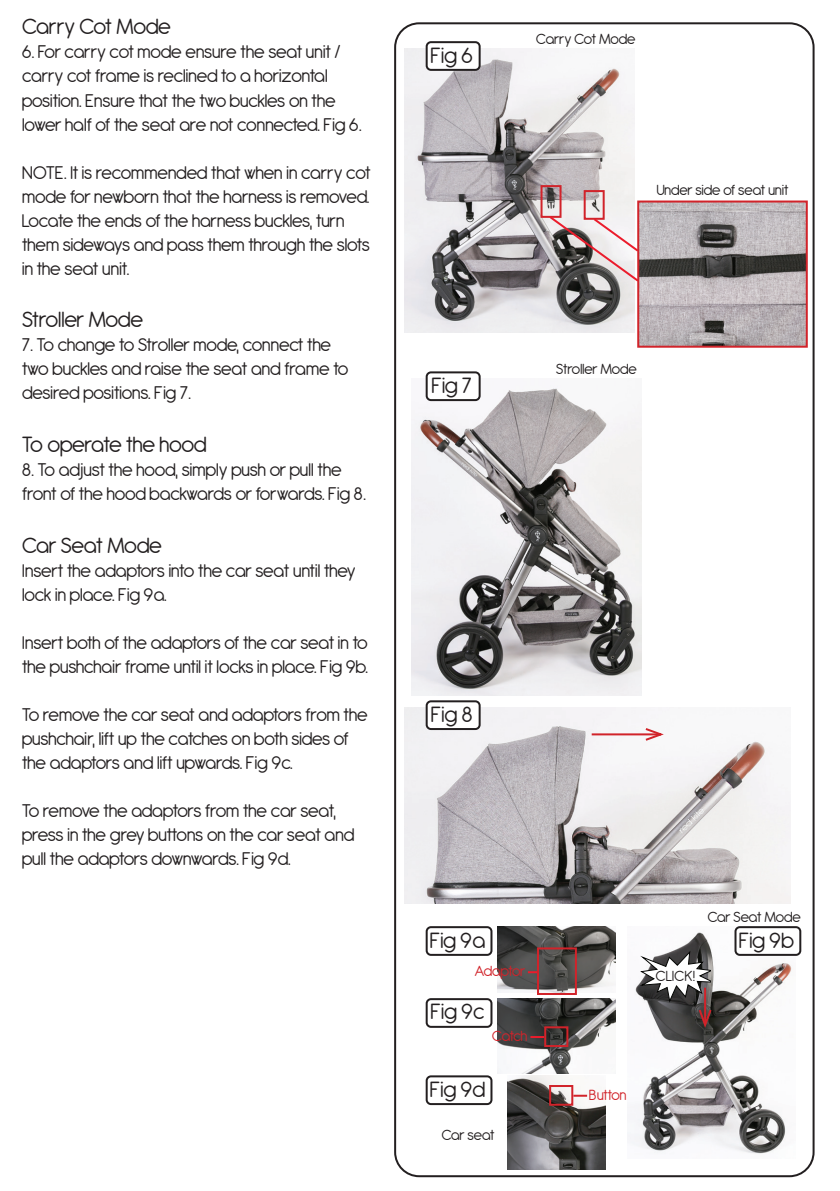
<style>
.page{position:relative;width:840px;height:1191px;background:#fff}
.page>*{position:absolute;margin:0;border:0;box-sizing:border-box;transform-origin:0 0}
.t1{font:24px "Antipasto";letter-spacing:-.04em;color:#231f20}
.t2{font:20px/24px "Antipasto";letter-spacing:-.04em;color:#231f20}
.t3{font:16px "Antipasto";letter-spacing:-.04em;color:#231f20}
.t4{font:16px "Antipasto";letter-spacing:-.045em;color:#d1232a}
</style>
<div class="page">
<img style="left:404px;top:48px;width:230px;height:284px">
<img style="left:404px;top:707px;width:386px;height:196px">
<img style="left:411px;top:378px;width:230px;height:317px">
<div style="left:426px;top:42px;width:53px;height:28px;background:#fff;border-radius:4px"></div>
<div style="left:425px;top:41px;width:55px;height:30px;border:2px solid #231f20;border-radius:4px"></div>
<div style="left:426px;top:701px;width:53px;height:28px;background:#fff;border-radius:4px"></div>
<div style="left:425px;top:700px;width:55px;height:30px;border:2px solid #231f20;border-radius:4px"></div>
<div style="left:426px;top:372px;width:53px;height:28px;background:#fff;border-radius:4px"></div>
<div style="left:425px;top:371px;width:55px;height:30px;border:2px solid #231f20;border-radius:4px"></div>
<div style="left:540px;top:185px;width:21px;height:33px;border:2px solid #d1232a"></div>
<div style="left:583px;top:190px;width:21px;height:30px;border:2px solid #d1232a"></div>
<svg style="left:547px;top:214px;width:90px;height:69px"></svg>
<img style="left:640px;top:203px;width:164px;height:142px">
<div style="left:637px;top:200px;width:170px;height:148px;border:2px solid #d1232a"></div>
<hr style="left:591px;top:733px;width:69px;height:2px;background:#d1232a">
<svg style="left:643px;top:726px;width:23px;height:16px"></svg>
<img style="left:497px;top:926px;width:117px;height:66px">
<img style="left:627px;top:932px;width:165px;height:222px">
<img style="left:497px;top:998px;width:117px;height:75px">
<img style="left:507px;top:1075px;width:98px;height:94px">
<div style="left:425px;top:926px;width:67px;height:30px;border:2px solid #231f20;border-radius:4px"></div>
<div style="left:735px;top:927px;width:64px;height:28px;background:#fff;border-radius:4px"></div>
<div style="left:734px;top:926px;width:66px;height:30px;border:2px solid #231f20;border-radius:4px"></div>
<div style="left:425px;top:998px;width:67px;height:29px;border:2px solid #231f20;border-radius:4px"></div>
<div style="left:425px;top:1075px;width:67px;height:30px;border:2px solid #231f20;border-radius:4px"></div>
<div style="left:536px;top:947px;width:40px;height:48px;border:2px solid #d1232a"></div>
<svg style="left:527px;top:971px;width:9px;height:2px"></svg>
<svg style="left:639px;top:950px;width:73px;height:80px"></svg>
<div style="left:544px;top:1026px;width:24px;height:21px;border:2px solid #d1232a"></div>
<div style="left:549px;top:1085px;width:24px;height:20px;border:2px solid #d1232a"></div>
<svg style="left:530px;top:1036px;width:14px;height:2px"></svg>
<svg style="left:573px;top:1094px;width:13px;height:2px"></svg>
<p class="t1" style="left:22px;top:13px;width:151px">Carry Cot Mode</p>
<p class="t2" style="left:22px;top:41px;width:341px">6. For carry cot mode ensure the seat unit / carry cot frame is reclined to a horizontal position. Ensure that the two buckles on the lower half of the seat are not connected. Fig 6.</p>
<p class="t2" style="left:22px;top:161px;width:350px">NOTE. It is recommended that when in carry cot mode for newborn that the harness is removed.<br>Locate the ends of the harness buckles, turn them sideways and pass them through the slots in the seat unit.</p>
<p class="t1" style="left:22px;top:306px;width:123px">Stroller Mode</p>
<p class="t2" style="left:22px;top:333px;width:328px">7. To change to Stroller mode, connect the two buckles and raise the seat and frame to desired positions. Fig 7.</p>
<p class="t1" style="left:22px;top:431px;width:187px">To operate the hood</p>
<p class="t2" style="left:22px;top:458px;width:346px">8. To adjust the hood, simply push or pull the front of the hood backwards or forwards. Fig 8.</p>
<p class="t1" style="left:22px;top:532px;width:142px">Car Seat Mode</p>
<p class="t2" style="left:22px;top:559px;width:335px">Insert the adaptors into the car seat until they lock in place. Fig 9a.</p>
<p class="t2" style="left:22px;top:631px;width:348px">Insert both of the adaptors of the car seat in to the pushchair frame until it locks in place. Fig 9b.</p>
<p class="t2" style="left:22px;top:703px;width:347px">To remove the car seat and adaptors from the pushchair, lift up the catches on both sides of the adaptors and lift upwards. Fig 9c.</p>
<p class="t2" style="left:22px;top:799px;width:334px">To remove the adaptors from the car seat, press in the grey buttons on the car seat and pull the adaptors downwards. Fig 9d.</p>
<p class="t1" style="left:430px;top:41px;width:44px">Fig 6</p>
<p class="t3" style="left:535px;top:30px;width:101px">Carry Cot Mode</p>
<p class="t3" style="left:656px;top:181px;width:134px">Under side of seat unit</p>
<p class="t1" style="left:431px;top:371px;width:42px">Fig 7</p>
<p class="t3" style="left:555px;top:360px;width:83px">Stroller Mode</p>
<p class="t1" style="left:430px;top:700px;width:43px">Fig 8</p>
<p class="t3" style="left:707px;top:907px;width:95px">Car Seat Mode</p>
<p class="t1" style="left:429px;top:926px;width:57px">Fig 9a</p>
<p class="t1" style="left:738px;top:926px;width:57px">Fig 9b</p>
<p class="t4" style="left:474px;top:962px;width:52px">Adaptor</p>
<p class="t3" style="left:655px;top:966px;width:41px">CLICK!</p>
<p class="t1" style="left:430px;top:998px;width:56px">Fig 9c</p>
<p class="t4" style="left:491px;top:1027px;width:37px">Catch</p>
<p class="t1" style="left:429px;top:1075px;width:57px">Fig 9d</p>
<p class="t3" style="left:441px;top:1125px;width:55px">Car seat</p>
<p class="t4" style="left:588px;top:1085px;width:39px">Button</p>
</div>
